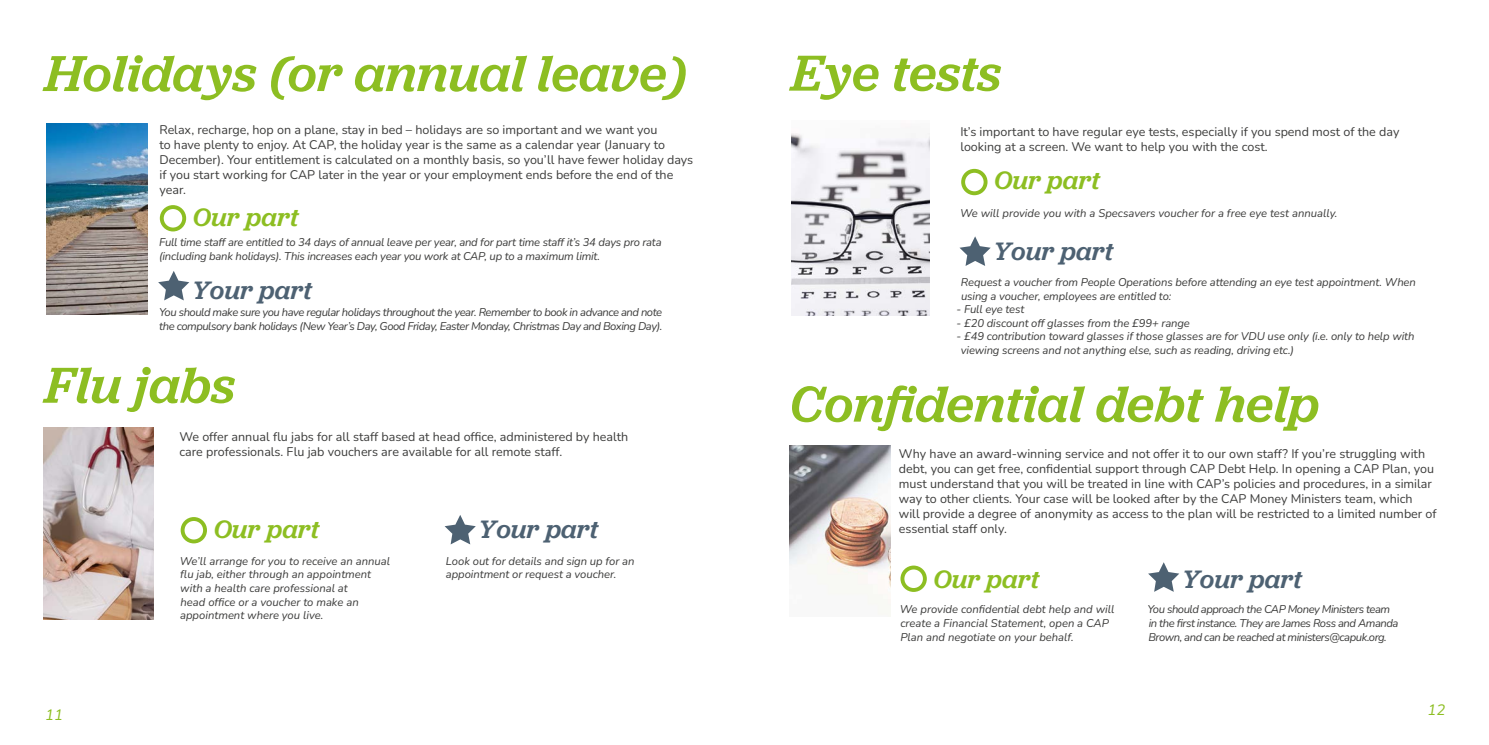
<style>
.page{position:relative;width:1489px;height:745px;background:#fff}
.page>*{position:absolute;margin:0;border:0;box-sizing:border-box;transform-origin:0 0}
.t1{font:italic 500 52.5px "Jubilat";color:#8dbe22}
.t2{font:italic 500 26.25px "Jubilat";color:#4d6172}
.t3{font:italic 500 26.25px "Jubilat";color:#8dbe22}
.t4{font:italic 200 15px "Nunito";color:#8dbe22}
.t5{font:12.5px/15px "Nunito";color:#3c3c3b}
.t6{font:italic 200 11.25px/13.5px "Nunito";letter-spacing:-.01em;color:#3c3c3b}
.t7{font:italic 200 11.25px/13.5px "Nunito";letter-spacing:-.04em;color:#3c3c3b}
</style>
<div class="page">
<div style="left:160px;top:205px;width:26px;height:26px;border:4px solid #8dbe22;border-radius:50%"></div>
<svg style="left:158px;top:271px;width:31px;height:29px"></svg>
<div style="left:900px;top:565px;width:26px;height:26px;border:4px solid #8dbe22;border-radius:50%"></div>
<svg style="left:1148px;top:562px;width:31px;height:29px"></svg>
<img style="left:47px;top:123px;width:100px;height:191px">
<img style="left:789px;top:445px;width:101px;height:171px">
<div style="left:961px;top:169px;width:26px;height:26px;border:4px solid #8dbe22;border-radius:50%"></div>
<svg style="left:959px;top:236px;width:31px;height:30px"></svg>
<img style="left:791px;top:133px;width:138px;height:182px">
<div style="left:181px;top:516px;width:26px;height:27px;border:4px solid #8dbe22;border-radius:50%"></div>
<svg style="left:444px;top:515px;width:32px;height:29px"></svg>
<img style="left:44px;top:427px;width:109px;height:192px">
<h1 class="t1" style="left:45px;top:40px;width:643px">Holidays (or annual leave)</h1>
<p class="t5" style="left:159px;top:122px;width:535px">Relax, recharge, hop on a plane, stay in bed – holidays are so important and we want you<br>to have plenty to enjoy. At CAP, the holiday year is the same as a calendar year (January to December). Your entitlement is calculated on a monthly basis, so you’ll have fewer holiday days if you start working for CAP later in the year or your employment ends before the end of the year.</p>
<h2 class="t3" style="left:193px;top:201px;width:107px">Our part</h2>
<p class="t6" style="left:159px;top:235px;width:504px">Full time staff are entitled to 34 days of annual leave per year, and for part time staff it’s 34 days pro rata (including bank holidays). This increases each year you work at CAP, up to a maximum limit.</p>
<h2 class="t2" style="left:192px;top:273px;width:122px">Your part</h2>
<p class="t7" style="left:159px;top:305px;width:504px">You should make sure you have regular holidays throughout the year. Remember to book in advance and note the compulsory bank holidays (New Year’s Day, Good Friday, Easter Monday, Christmas Day and Boxing Day).</p>
<h1 class="t1" style="left:45px;top:351px;width:191px">Flu jabs</h1>
<p class="t5" style="left:179px;top:428px;width:450px">We offer annual flu jabs for all staff based at head office, administered by health care professionals. Flu jab vouchers are available for all remote staff.</p>
<h2 class="t3" style="left:214px;top:512px;width:107px">Our part</h2>
<h2 class="t2" style="left:478px;top:512px;width:122px">Your part</h2>
<p class="t6" style="left:180px;top:553px;width:212px">We’ll arrange for you to receive an annual flu jab, either through an appointment with a health care professional at<br>head office or a voucher to make an appointment where you live.</p>
<p class="t6" style="left:446px;top:553px;width:190px">Look out for details and sign up for an appointment or request a voucher.</p>
<h1 class="t1" style="left:791px;top:40px;width:211px">Eye tests</h1>
<p class="t5" style="left:960px;top:123px;width:440px">It’s important to have regular eye tests, especially if you spend most of the day looking at a screen. We want to help you with the cost.</p>
<h2 class="t3" style="left:994px;top:163px;width:107px">Our part</h2>
<p class="t6" style="left:960px;top:205px;width:379px">We will provide you with a Specsavers voucher for a free eye test annually.</p>
<h2 class="t2" style="left:993px;top:234px;width:122px">Your part</h2>
<p class="t6" style="left:960px;top:275px;width:456px">Request a voucher from People Operations before attending an eye test appointment. When using a voucher, employees are entitled to:</p>
<p class="t6" style="left:956px;top:302px;width:69px">- Full eye test</p>
<p class="t6" style="left:956px;top:315px;width:235px">- £20 discount off glasses from the £99+ range</p>
<p class="t6" style="left:960px;top:329px;width:455px;text-indent:-4px">- £49 contribution toward glasses if those glasses are for VDU use only (i.e. only to help with viewing screens and not anything else, such as reading, driving etc.)</p>
<h1 class="t1" style="left:789px;top:370px;width:531px">Confidential debt help</h1>
<p class="t5" style="left:898px;top:445px;width:539px">Why have an award-winning service and not offer it to our own staff? If you’re struggling with debt, you can get free, confidential support through CAP Debt Help. In opening a CAP Plan, you must understand that you will be treated in line with CAP’s policies and procedures, in a similar way to other clients. Your case will be looked after by the CAP Money Ministers team, which<br>will provide a degree of anonymity as access to the plan will be restricted to a limited number of essential staff only.</p>
<h2 class="t3" style="left:933px;top:562px;width:107px">Our part</h2>
<h2 class="t2" style="left:1181px;top:562px;width:122px">Your part</h2>
<p class="t6" style="left:899px;top:602px;width:216px">We provide confidential debt help and will create a Financial Statement, open a CAP<br>Plan and negotiate on your behalf.</p>
<p class="t7" style="left:1147px;top:602px;width:252px">You should approach the CAP Money Ministers team in the first instance. They are James Ross and Amanda<br>Brown, and can be reached at ministers@capuk.org.</p>
<p class="t4" style="left:45px;top:703px;width:20px">11</p>
<p class="t4" style="left:1427px;top:699px;width:20px">12</p>
</div>
